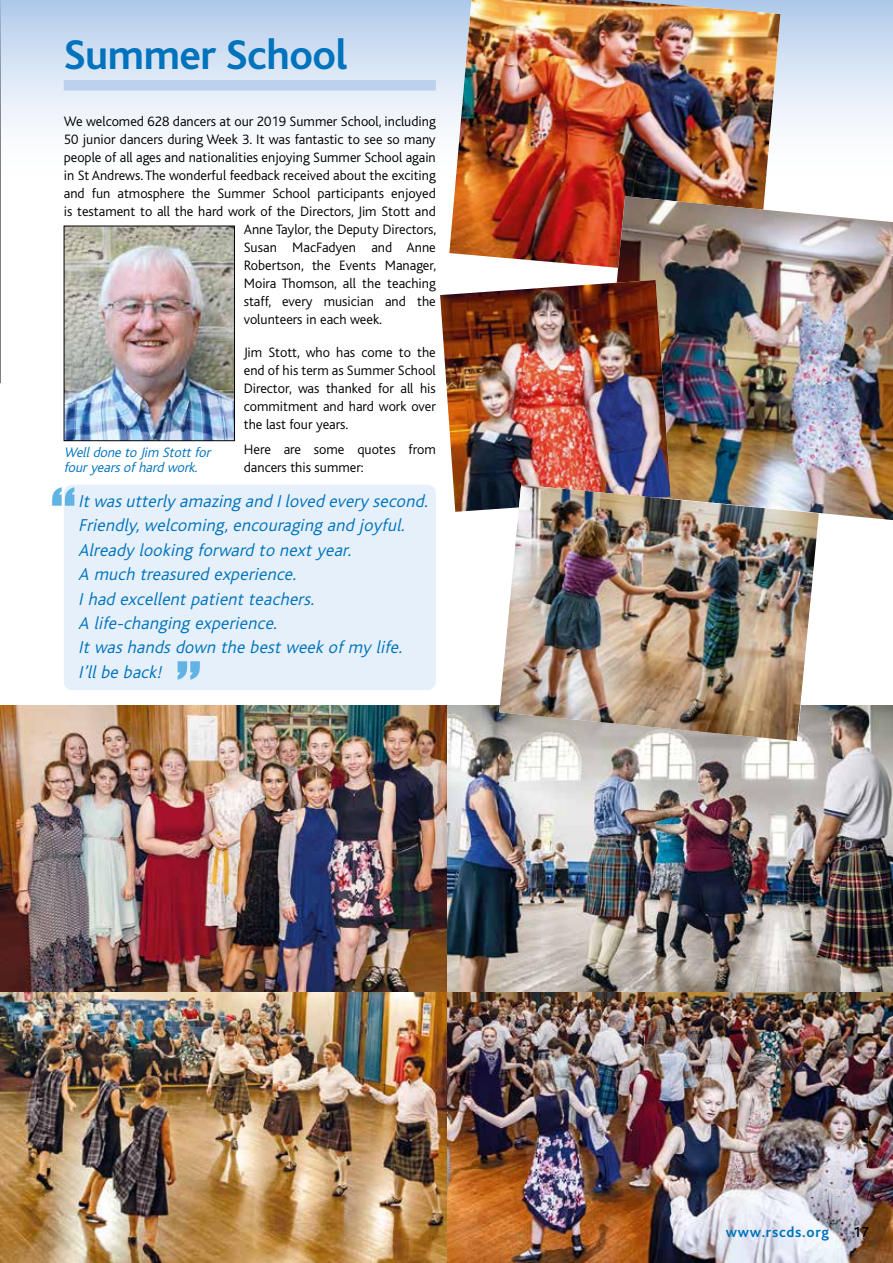
<style>
.page{position:relative;width:893px;height:1263px;background:#fff}
.page>*{position:absolute;margin:0;border:0;box-sizing:border-box;transform-origin:0 0}
.t1{font:700 43.5px "Bliss";letter-spacing:-.01em;color:#0073bc}
.t2{font:italic 300 18px/24.3px "Bliss";color:#0073bc}
.t3{font:700 15px "Bliss";letter-spacing:.05em;color:#0073bc}
.t4{font:500 15px "Bliss";color:#000}
.t5{font:300 14.25px/18px "Bliss";color:#000;text-align:justify}
.t6{font:italic 300 14.25px/14.2px "Bliss";color:#0073bc}
</style>
<div class="page">
<img style="left:446px;top:992px;width:447px;height:271px">
<svg style="left:0;top:179px;width:1px;height:204px"></svg>
<img style="left:0;top:992px;width:446px;height:271px">
<div style="left:64px;top:485px;width:372px;height:205px;background:#e5f0fb;border-radius:9px"></div>
<div style="left:0;top:0;width:893px;height:179px;background:linear-gradient(to bottom,#b6ceeb,#fff)"></div>
<div style="left:64px;top:80px;width:372px;height:11px;background:#bcd1ee"></div>
<img style="left:66px;top:228px;width:167px;height:211px">
<div style="left:64px;top:226px;width:171px;height:215px;border:1px solid #000"></div>
<img style="left:449px;top:0;width:331px;height:266px">
<img style="left:446px;top:706px;width:447px;height:286px">
<img style="left:0;top:706px;width:446px;height:286px">
<img style="left:597px;top:196px;width:296px;height:324px">
<svg style="left:52px;top:487px;width:22px;height:19px"></svg>
<svg style="left:178px;top:661px;width:22px;height:19px"></svg>
<img style="left:440px;top:280px;width:231px;height:232px">
<img style="left:499px;top:485px;width:320px;height:256px">
<h1 class="t1" style="left:64px;top:32px;width:285px">Summer School</h1>
<p class="t5" style="left:64px;top:113px;width:373px">We welcomed 628 dancers at our 2019 Summer School, including</p>
<p class="t5" style="left:64px;top:131px;width:373px">50 junior dancers during Week 3. It was fantastic to see so many</p>
<p class="t5" style="left:64px;top:149px;width:374px">people of all ages and nationalities enjoying Summer School again</p>
<p class="t5" style="left:64px;top:167px;width:373px">in St Andrews. The wonderful feedback received about the exciting</p>
<p class="t5" style="left:64px;top:185px;width:374px">and fun atmosphere the Summer School participants enjoyed</p>
<p class="t5" style="left:64px;top:203px;width:373px">is testament to all the hard work of the Directors, Jim Stott and</p>
<p class="t5" style="left:244px;top:221px;width:194px">Anne Taylor, the Deputy Directors,</p>
<p class="t5" style="left:244px;top:239px;width:194px">Susan MacFadyen and Anne</p>
<p class="t5" style="left:244px;top:257px;width:194px">Robertson, the Events Manager,</p>
<p class="t5" style="left:244px;top:275px;width:193px">Moira Thomson, all the teaching</p>
<p class="t5" style="left:244px;top:293px;width:193px">staff, every musician and the</p>
<p class="t5" style="left:244px;top:311px;width:140px">volunteers in each week.</p>
<p class="t5" style="left:244px;top:344px;width:194px">Jim Stott, who has come to the end of his term as Summer School Director, was thanked for all his commitment and hard work over the last four years.</p>
<p class="t5" style="left:244px;top:440px;width:194px">Here are some quotes from dancers this summer:</p>
<p class="t6" style="left:64px;top:446px;width:151px">Welldone to Jim Stottfor fouryearsofhard work.</p>
<p class="t2" style="left:78px;top:489px;width:355px">Itwasutterly amazing and Iloved every second.<br>Friendly,welcoming,encouraging and joyful.<br>Already looking forward to nextyear.<br>A much treasured experience.<br>Ihad excellentpatientteachers.<br>A life-changing experience.<br>Itwashandsdown the bestweek ofmy life.<br>I’llbe back!</p>
<p class="t3" style="left:726px;top:1224px;width:105px">www.rscds.org</p>
<p class="t4" style="left:853px;top:1224px;width:17px">17</p>
</div>
